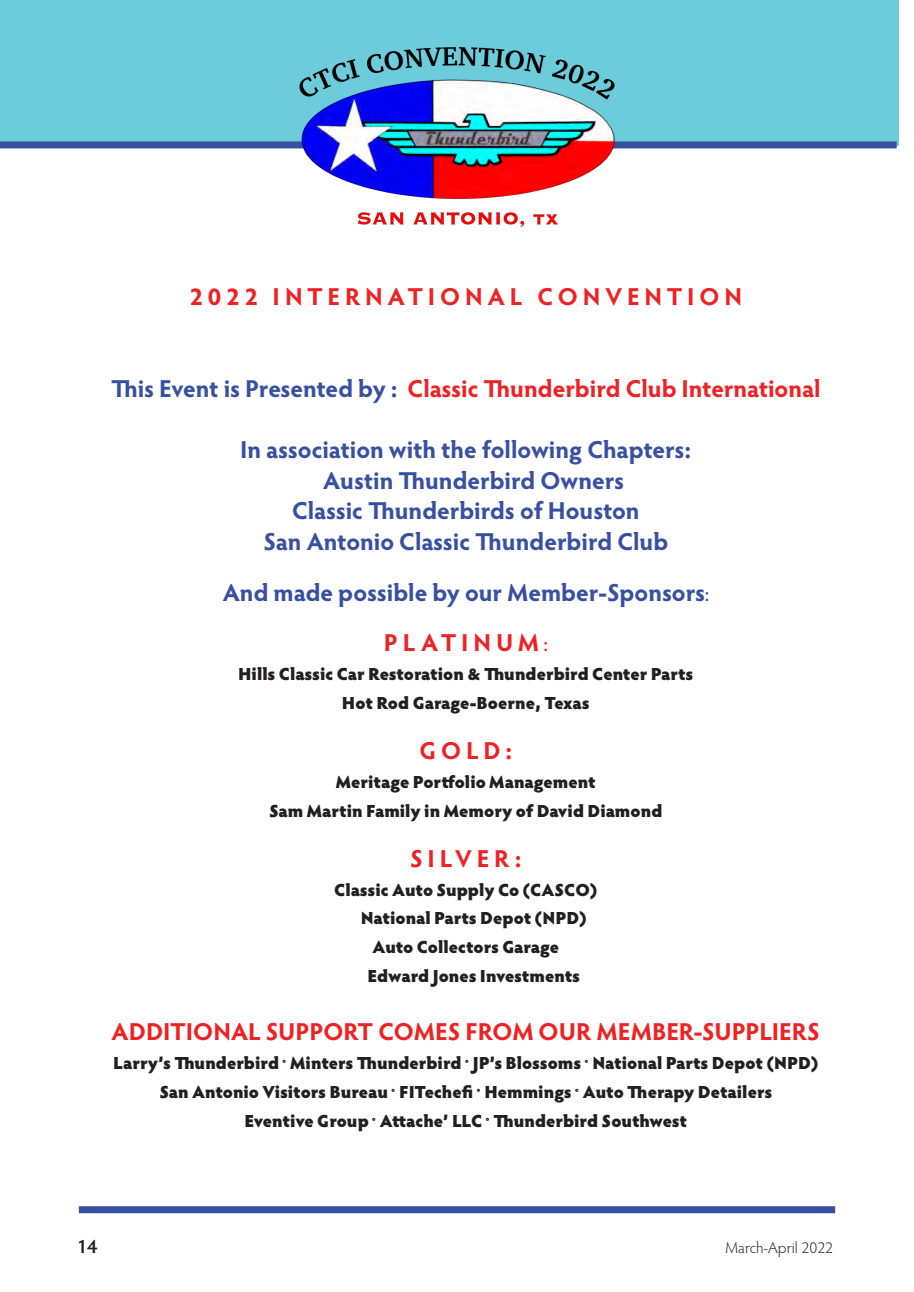
<style>
.page{position:relative;width:914px;height:1292px;background:#fff}
.page>*{position:absolute;margin:0;border:0;box-sizing:border-box;transform-origin:0 0}
.t1{font:700 24.5px/49.9px "Hypatia Sans Pro";color:#3750a2;text-align:center}
.t2{font:700 24.5px "Hypatia Sans Pro";color:#ee2123}
.t3{font:700 24.5px "Hypatia Sans Pro";letter-spacing:.2em;color:#ee2123}
.t4{font:600 19.25px "Hypatia Sans Pro";color:#231f20}
.t5{font:900 17.5px/28.9px "Hypatia Sans Pro";letter-spacing:-.005em;color:#231f20;text-align:center}
.t6{font:300 15.75px "Hypatia Sans Pro";color:#231f20}
.s1{color:#3750a2}
.s2{font-family:"Univers";font-stretch:condensed;font-size:17.5px}
.s3{color:#ee2123}
.s4{font-family:"Univers";font-stretch:condensed;font-size:17.5px;color:#ee2123}
.s5{font-size:10.5px}
</style>
<div class="page">
<div style="left:0;top:0;width:898px;height:146px;background:#6cccdc"></div>
<div style="left:0;top:141px;width:896px;height:7px;background:#3750a2"></div>
<div style="left:79px;top:1206px;width:756px;height:7px;background:#3750a2"></div>
<img style="left:296px;top:47px;width:320px;height:179px">
<h1 class="t3" style="left:189px;top:279px;width:554px">2022 INTERNATIONAL CONVENTION</h1>
<h1 class="t2" style="left:111px;top:371px;width:711px"><span class="s1">This Event is Presented by :</span> Classic Thunderbird Club International</h1>
<h1 class="t1" style="left:240px;top:423px;width:452px">In association with the following Chapters:</h1>
<h1 class="t1" style="left:323px;top:454px;width:303px">Austin Thunderbird Owners</h1>
<h1 class="t1" style="left:292px;top:484px;width:349px">Classic Thunderbirds of Houston</h1>
<h1 class="t1" style="left:263px;top:515px;width:406px">San Antonio Classic Thunderbird Club</h1>
<h1 class="t1" style="left:223px;top:567px;width:488px">And made possible by our Member-Sponsors<span class="s2">:<br></span><span class="s3">PLATINUM</span><span class="s4">:</span></h1>
<p class="t5" style="left:238px;top:659px;width:456px">Hills Classic Car Restoration &amp; Thunderbird Center Parts<br>Hot Rod Garage-Boerne, Texas</p>
<h1 class="t2" style="left:419px;top:733px;width:94px">GOLD:</h1>
<p class="t5" style="left:269px;top:766px;width:395px">Meritage Portfolio Management<br>Sam Martin Family in Memory of David Diamond</p>
<h1 class="t2" style="left:410px;top:841px;width:113px">SILVER:</h1>
<p class="t5" style="left:334px;top:874px;width:264px">Classic Auto Supply Co (CASCO)</p>
<p class="t5" style="left:361px;top:903px;width:227px">National Parts Depot (NPD)</p>
<p class="t5" style="left:372px;top:932px;width:188px">Auto Collectors Garage</p>
<p class="t5" style="left:367px;top:961px;width:214px">Edward Jones Investments</p>
<h1 class="t2" style="left:112px;top:1014px;width:710px">ADDITIONAL SUPPORT COMES FROM OUR MEMBER-SUPPLIERS</h1>
<p class="t5" style="left:113px;top:1047px;width:706px">Larry’s Thunderbird <span class="s5">°</span> Minters Thunderbird <span class="s5">°</span> JP’s Blossoms <span class="s5">°</span> National Parts Depot (NPD)<br>San Antonio Visitors Bureau <span class="s5">°</span> FITechefi <span class="s5">°</span> Hemmings <span class="s5">°</span> Auto Therapy Detailers<br>Eventive Group <span class="s5">°</span> Attache’ LLC <span class="s5">°</span> Thunderbird Southwest</p>
<p class="t4" style="left:77px;top:1233px;width:22px">14</p>
<p class="t6" style="left:725px;top:1237px;width:109px">March-April 2022</p>
</div>
